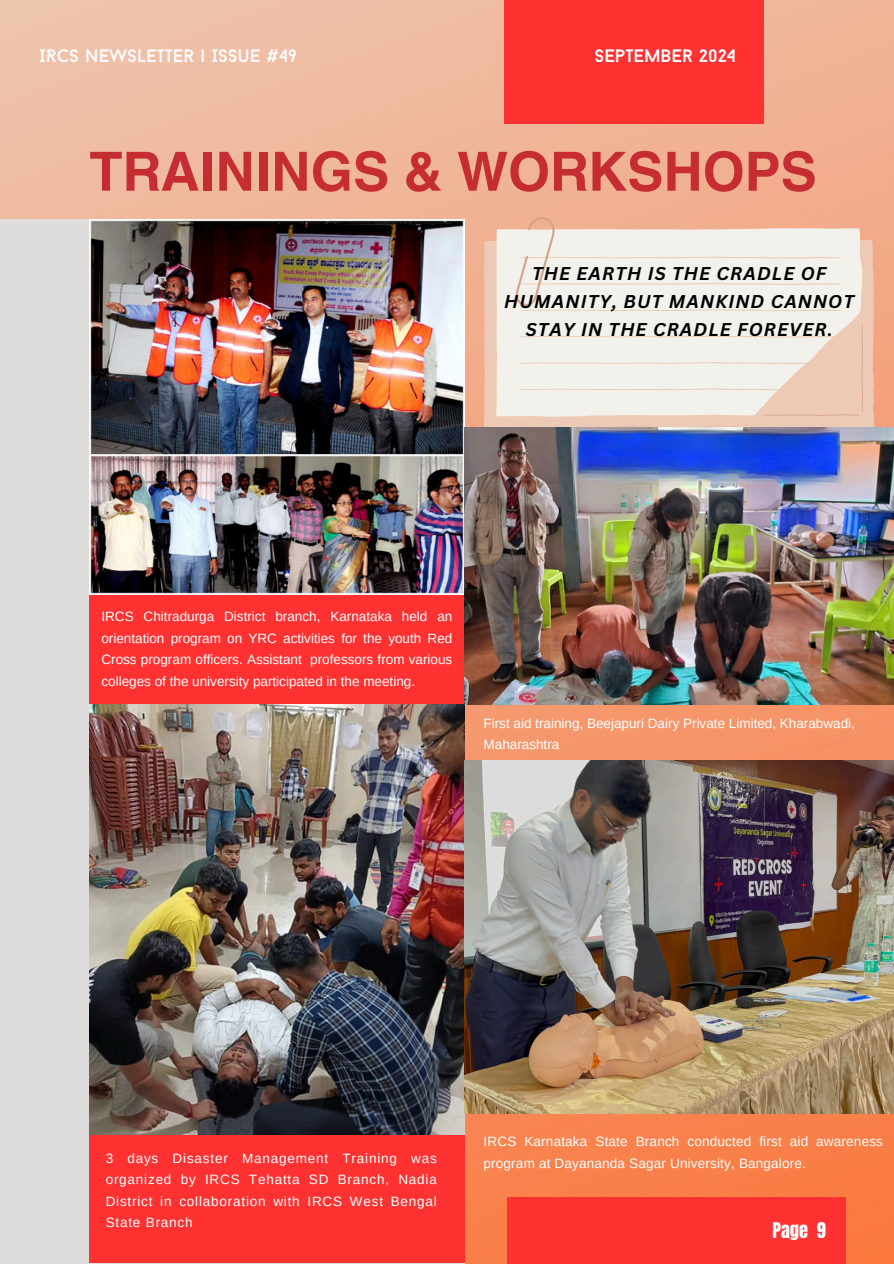
<style>
.page{position:relative;width:894px;height:1264px;background:#fff}
.page>*{position:absolute;margin:0;border:0;box-sizing:border-box;transform-origin:0 0}
.t1{font:700 54.15px "Helvetica World";color:#c62d32}
.t2{font:18.3px "Anton";color:#fff}
.t3{font:italic 700 18px/28.2px "Canva Sans";letter-spacing:.06em;color:#000;text-align:center}
.t4{font:18px "Baron Neue";color:#fbfbfb}
.t5{font:18px "Baron Neue";color:#fff}
.t6{font:13.5px/21.3px "Arimo";letter-spacing:.015em;color:#fff;text-align:justify}
</style>
<div class="page">
<img style="left:0;top:0;width:893px;height:1263px">
<div style="left:0;top:220px;width:464px;height:1043px;background:#dfdcdc"></div>
<div style="left:89px;top:220px;width:375px;height:1042px;background:#ff3131"></div>
<div style="left:504px;top:0;width:259px;height:124px;background:#ff3131"></div>
<div style="left:507px;top:1197px;width:338px;height:66px;background:#ff3131"></div>
<svg style="left:484px;top:240px;width:390px;height:187px;background:#ecc8b4"></svg>
<svg style="left:496px;top:228px;width:366px;height:189px;background:#f1ebe3"></svg>
<svg style="left:514px;top:216px;width:348px;height:200px;background:#f1e7de"></svg>
<img style="left:89px;top:220px;width:375px;height:374px">
<img style="left:89px;top:704px;width:375px;height:430px">
<img style="left:464px;top:427px;width:429px;height:277px">
<img style="left:464px;top:760px;width:429px;height:353px">
<p class="t4" style="left:39px;top:49px;width:259px">IRCS NEWSLETTER | ISSUE #49</p>
<p class="t5" style="left:594px;top:49px;width:143px">SEPTEMBER 2024</p>
<p class="t1" style="left:89px;top:127px;width:728px">TRAININGS &amp; WORKSHOPS</p>
<h2 class="t3" style="left:504px;top:259px;width:351px">THE EARTH IS THE CRADLE OF<br>HUMANITY, BUT MANKIND CANNOT<br>STAY IN THE CRADLE FOREVER.</h2>
<p class="t6" style="left:101px;top:606px;width:352px">IRCS Chitradurga District branch, Karnataka held an orientation program on YRC activities for the youth Red Cross program officers. Assistant professors from various colleges of the university participated in the meeting.</p>
<p class="t6" style="left:483px;top:712px;width:373px">First aid training, Beejapuri Dairy Private Limited, Kharabwadi,<br>Maharashtra</p>
<p class="t6" style="left:106px;top:1147px;width:332px">3 days Disaster Management Training was organized by IRCS Tehatta SD Branch, Nadia District in collaboration with IRCS West Bengal State Branch</p>
<p class="t6" style="left:483px;top:1130px;width:401px">IRCS Karnataka State Branch conducted first aid awareness program at Dayananda Sagar University, Bangalore.</p>
<p class="t2" style="left:772px;top:1216px;width:55px">Page 9</p>
</div>
